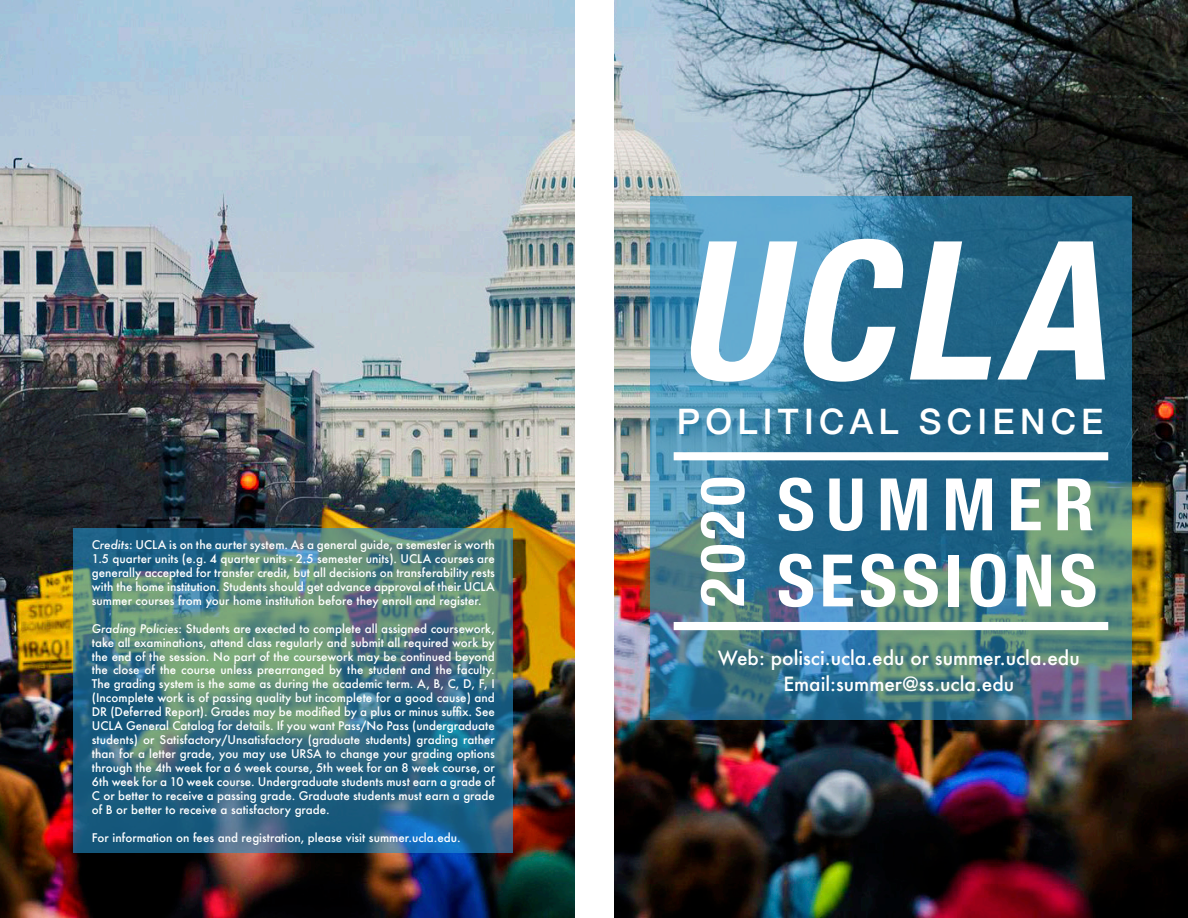
<style>
.page{position:relative;width:1188px;height:918px;background:#fff}
.page>*{position:absolute;margin:0;border:0;box-sizing:border-box;transform-origin:0 0}
.t1{font:italic 700 condensed 193.5px "Helvetica Neue";color:#fff}
.t2{font:700 condensed 72.45px "Helvetica Neue";letter-spacing:.065em;color:#fff}
.t3{font:700 condensed 61.2px "Helvetica Neue";color:#fff}
.t4{font:500 35.1px "Helvetica Neue";letter-spacing:.15em;color:#fff}
.t5{font:500 19.05px "Futura";color:#fff}
.t6{font:500 11.55px/14px "Futura";color:#fff;text-align:justify}
.s1{font-style:italic}
</style>
<div class="page">
<img style="left:0;top:0;width:1188px;height:918px">
<svg style="left:73px;top:529px;width:440px;height:324px;background:#3e7480"></svg>
<svg style="left:651px;top:197px;width:481px;height:523px;background:#397893"></svg>
<div style="left:674px;top:452px;width:434px;height:8px;background:#fff"></div>
<div style="left:674px;top:622px;width:434px;height:8px;background:#fff"></div>
<div style="left:594px;top:0;width:11px;height:918px;background:#fff"></div>
<div style="left:604px;top:0;width:10px;height:918px;background:#fff"></div>
<div style="left:575px;top:0;width:11px;height:918px;background:#fff"></div>
<div style="left:584px;top:0;width:11px;height:918px;background:#fff"></div>
<p class="t6" style="left:92px;top:538px;width:405px"><span class="s1">Credits</span>: UCLA is on the aurter system. As a general guide, a semester is worth 1.5 quarter units (e.g. 4 quarter units - 2.5 semester units). UCLA courses are generally accepted for transfer credit, but all decisions on transferability rests with the home institution. Students should get advance approval of their UCLA summer courses from your home institution before they enroll and register.</p>
<p class="t6" style="left:92px;top:621px;width:405px"><span class="s1">Grading Policies</span>: Students are exected to complete all assigned coursework, take all examinations, attend class regularly and submit all required work by the end of the session. No part of the coursework may be continued beyond the close of the course unless prearranged by the student and the faculty.<br>The grading system is the same as during the academic term. A, B, C, D, F, I (Incomplete work is of passing quality but incomplete for a good cause) and DR (Deferred Report). Grades may be modified by a plus or minus suffix. See UCLA General Catalog for details. If you want Pass/No Pass (undergraduate students) or Satisfactory/Unsatisfactory (graduate students) grading rather than for a letter grade, you may use URSA to change your grading options through the 4th week for a 6 week course, 5th week for an 8 week course, or 6th week for a 10 week course. Undergraduate students must earn a grade of C or better to receive a passing grade. Graduate students must earn a grade of B or better to receive a satisfactory grade.</p>
<p class="t6" style="left:92px;top:830px;width:370px">For information on fees and registration, please visit summer.ucla.edu.</p>
<p class="t1" style="left:677px;top:150px;width:482px">UCLA</p>
<p class="t4" style="left:677px;top:393px;width:428px">POLITICAL SCIENCE</p>
<p class="t3" style="left:671px;top:607px;width:132px;rotate:-90deg">2020</p>
<p class="t2" style="left:777px;top:444px;width:319px">SUMMER</p>
<p class="t2" style="left:777px;top:520px;width:321px">SESSIONS</p>
<p class="t5" style="left:718px;top:645px;width:363px">Web: polisci.ucla.edu or summer.ucla.edu</p>
<p class="t5" style="left:783px;top:670px;width:232px">Email:summer@ss.ucla.edu</p>
</div>
